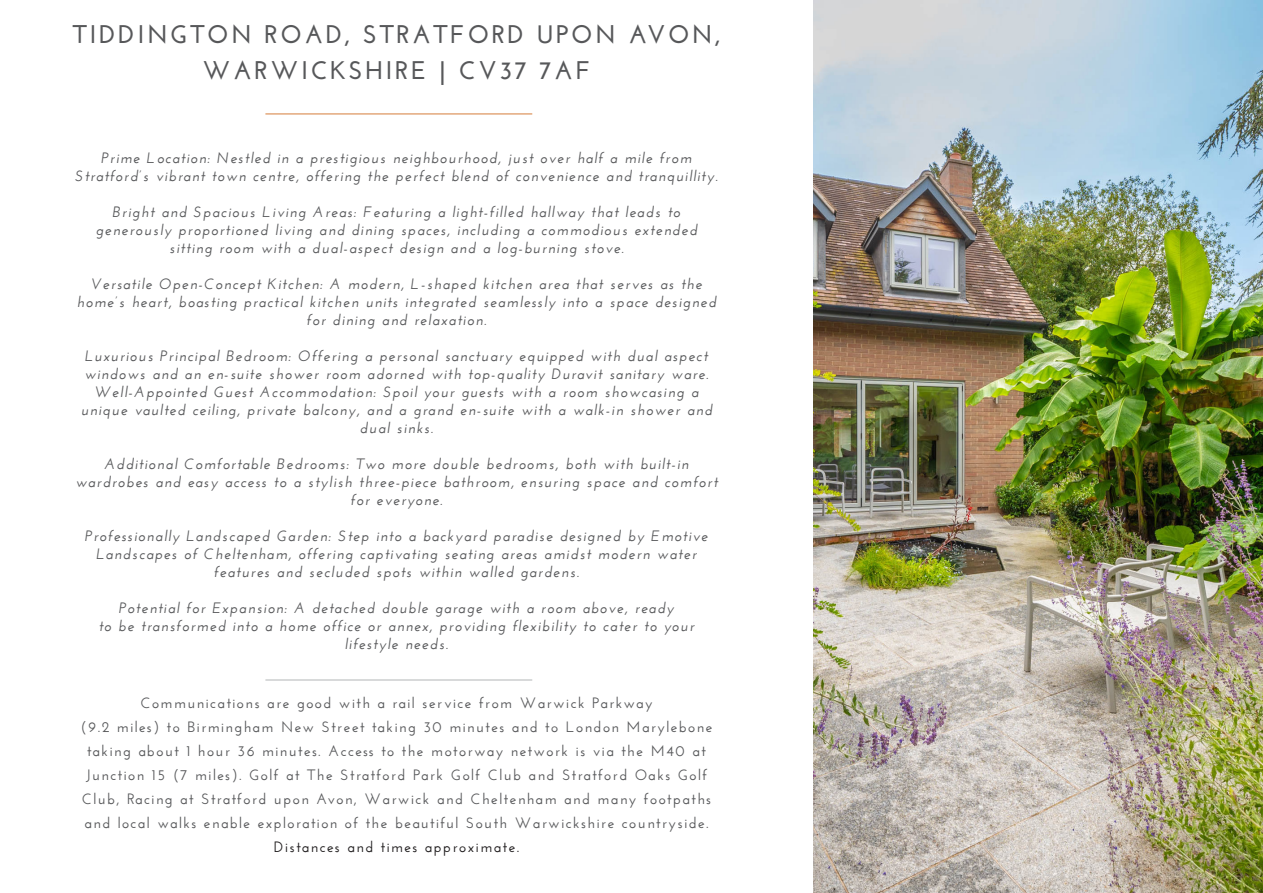
<style>
.page{position:relative;width:1263px;height:893px;background:#fff}
.page>*{position:absolute;margin:0;border:0;box-sizing:border-box;transform-origin:0 0}
.t1{font:700 25.5px/36px "Josefin Sans";letter-spacing:.1em;color:#57585a;text-align:center}
.t2{font:italic 600 15px/18px "Josefin Sans";letter-spacing:.08em;color:#57585a;text-align:center}
.t3{font:600 15px/24px "Josefin Sans";letter-spacing:.1em;color:#57585a;text-align:center}
.t4{font:600 15px "Josefin Sans";letter-spacing:.1em;color:#201d1e}
</style>
<div class="page">
<img style="left:813px;top:0;width:450px;height:893px">
<hr style="left:265px;top:114px;width:267px;height:1px;background:#d57d3a">
<hr style="left:265px;top:680px;width:267px;height:1px;background:#b2b5b6">
<p class="t1" style="left:73px;top:16px;width:649px">TIDDINGTON ROAD, STRATFORD UPON AVON,<br>WARWICKSHIRE | CV37 7AF</p>
<p class="t2" style="left:75px;top:149px;width:644px">Prime Location: Nestled in a prestigious neighbourhood, just over half a mile from<br>Stratford’s vibrant town centre, offering the perfect blend of convenience and tranquillity.</p>
<p class="t2" style="left:96px;top:203px;width:603px">Bright and Spacious Living Areas: Featuring a light-filled hallway that leads to generously proportioned living and dining spaces, including a commodious extended sitting room with a dual-aspect design and a log-burning stove.</p>
<p class="t2" style="left:77px;top:275px;width:641px">Versatile Open-Concept Kitchen: A modern, L-shaped kitchen area that serves as the home’s heart, boasting practical kitchen units integrated seamlessly into a space designed for dining and relaxation.</p>
<p class="t2" style="left:84px;top:347px;width:626px;text-align:left">Luxurious Principal Bedroom: Offering a personal sanctuary equipped with dual aspect windows and an en-suite shower room adorned with top-quality Duravit sanitary ware.</p>
<p class="t2" style="left:81px;top:383px;width:633px">Well-Appointed Guest Accommodation: Spoil your guests with a room showcasing a unique vaulted ceiling, private balcony, and a grand en-suite with a walk-in shower and dual sinks.</p>
<p class="t2" style="left:75px;top:455px;width:644px">Additional Comfortable Bedrooms: Two more double bedrooms, both with built-in wardrobes and easy access to a stylish three-piece bathroom, ensuring space and comfort for everyone.</p>
<p class="t2" style="left:85px;top:527px;width:624px">Professionally Landscaped Garden: Step into a backyard paradise designed by Emotive<br>Landscapes of Cheltenham, offering captivating seating areas amidst modern water features and secluded spots within walled gardens.</p>
<p class="t2" style="left:99px;top:599px;width:597px">Potential for Expansion: A detached double garage with a room above, ready<br>to be transformed into a home office or annex, providing flexibility to cater to your lifestyle needs.</p>
<p class="t3" style="left:81px;top:690px;width:633px">Communications are good with a rail service from Warwick Parkway<br>(9.2 miles) to Birmingham New Street taking 30 minutes and to London Marylebone taking about 1 hour 36 minutes. Access to the motorway network is via the M40 at Junction 15 (7 miles). Golf at The Stratford Park Golf Club and Stratford Oaks Golf Club, Racing at Stratford upon Avon, Warwick and Cheltenham and many footpaths and local walks enable exploration of the beautiful South Warwickshire countryside.</p>
<p class="t4" style="left:274px;top:837px;width:247px">Distances and times approximate.</p>
</div>
